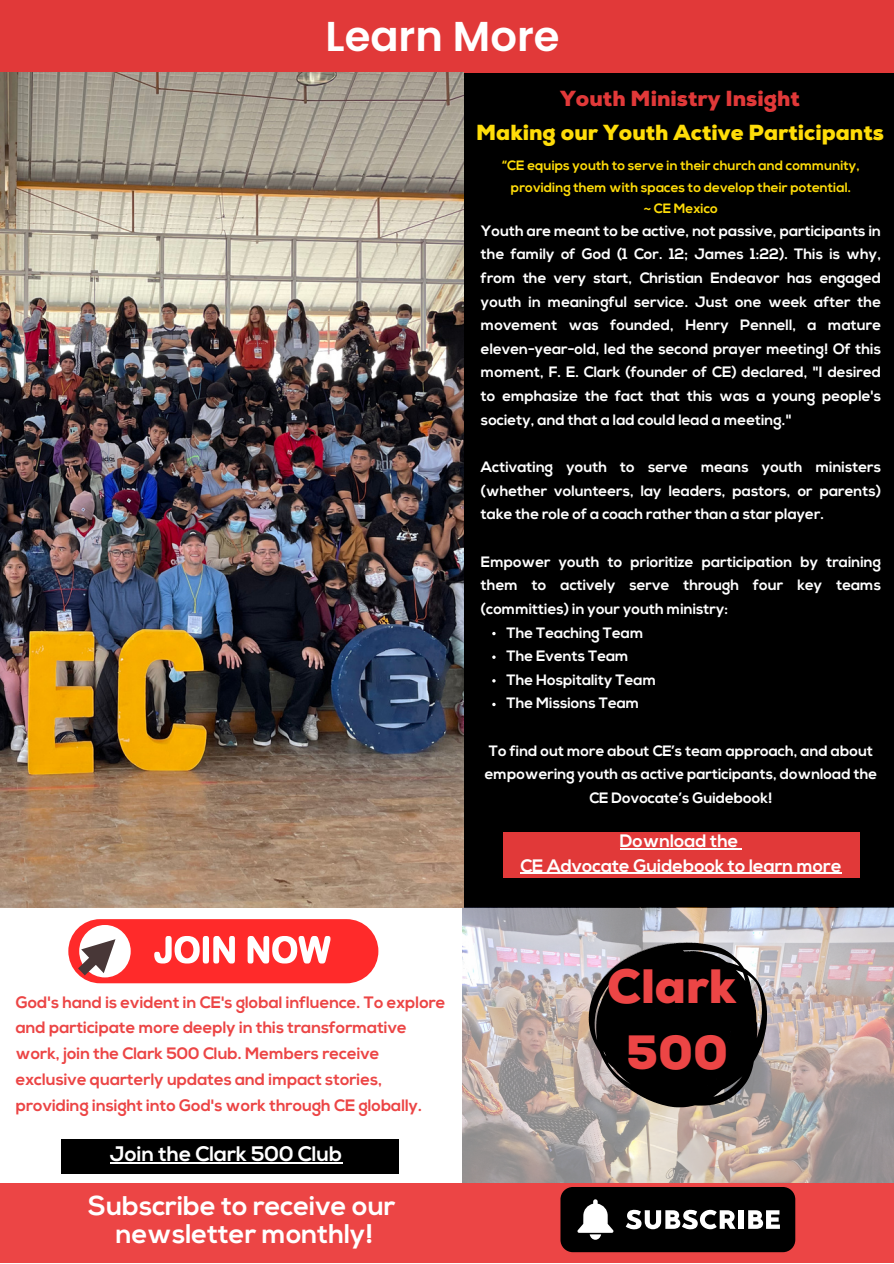
<style>
.page{position:relative;width:894px;height:1264px;background:#fff}
.page>*{position:absolute;margin:0;border:0;box-sizing:border-box;transform-origin:0 0}
.t1{font:900 48px/66.8px "Nexa";color:#ec4545;text-align:center}
.t2{font:600 41.7px "Poppins";color:#fff}
.t3{font:700 27px/28.2px "Nexa";color:#fff;text-align:center}
.t4{font:900 21.75px "Nexa";color:#ffdd09}
.t5{font:900 21.75px "Nexa";color:#e13939}
.t6{font:700 21px "Nexa";color:#fff}
.t7{font:700 18px/24.8px "Nexa";color:#fff;text-align:center}
.t8{font:700 16.5px/25.8px "Nexa";color:#ec4545}
.t9{font:700 15px/23.7px "Nexa";color:#fff;text-align:justify}
.t10{font:700 13.5px/21.3px "Nexa";color:#ffdd09;text-align:center}
</style>
<div class="page">
<div style="left:462px;top:72px;width:431px;height:835px;background:#000"></div>
<div style="left:0;top:0;width:893px;height:72px;background:#e13939"></div>
<div style="left:502px;top:831px;width:357px;height:46px;background:#e13939"></div>
<img style="left:462px;top:907px;width:431px;height:276px">
<svg style="left:588px;top:942px;width:178px;height:165px;background:#2f2c2d"></svg>
<div style="left:62px;top:1139px;width:337px;height:34px;background:#000"></div>
<div style="left:68px;top:919px;width:310px;height:64px;background:#ff2a2a;border-radius:32px"></div>
<div style="left:79px;top:925px;width:52px;height:52px;background:#fff;border-radius:50%"></div>
<svg style="left:78px;top:939px;width:37px;height:36px"></svg>
<svg style="left:154px;top:936px;width:176px;height:27px"></svg>
<div style="left:0;top:1183px;width:893px;height:79px;background:#ec4545"></div>
<div style="left:560px;top:1186px;width:235px;height:66px;background:#000;border-radius:12px"></div>
<svg style="left:625px;top:1209px;width:110px;height:20px"></svg>
<div style="left:738px;top:1210px;width:5px;height:18px;background:#fff"></div>
<svg style="left:748px;top:1210px;width:31px;height:18px"></svg>
<svg style="left:577px;top:1199px;width:36px;height:40px"></svg>
<img style="left:0;top:72px;width:463px;height:835px">
<hr style="left:110px;top:1162px;width:232px;height:1px;background:#fff">
<hr style="left:619px;top:848px;width:119px;height:1px;background:#fff">
<hr style="left:520px;top:872px;width:321px;height:1px;background:#fff">
<h2 class="t2" style="left:325px;top:7px;width:235px">Learn More</h2>
<h3 class="t5" style="left:560px;top:90px;width:241px">Youth Ministry Insight</h3>
<h3 class="t4" style="left:476px;top:124px;width:409px">Making our Youth Active Participants</h3>
<p class="t10" style="left:502px;top:156px;width:359px">“CE equips youth to serve in their church and community, providing them with spaces to develop their potential.<br>~ CE Mexico</p>
<p class="t9" style="left:481px;top:220px;width:401px">Youth are meant to be active, not passive, participants in the family of God (1 Cor. 12; James 1:22). This is why, from the very start, Christian Endeavor has engaged youth in meaningful service. Just one week after the movement was founded, Henry Pennell, a mature eleven-year-old, led the second prayer meeting! Of this moment, F. E. Clark (founder of CE) declared, "I desired to emphasize the fact that this was a young people's society, and that a lad could lead a meeting."</p>
<p class="t9" style="left:481px;top:456px;width:401px">Activating youth to serve means youth ministers (whether volunteers, lay leaders, pastors, or parents) take the role of a coach rather than a star player.</p>
<p class="t9" style="left:481px;top:551px;width:401px">Empower youth to prioritize participation by training</p>
<p class="t9" style="left:481px;top:574px;width:401px">them to actively serve through four key teams</p>
<p class="t9" style="left:481px;top:598px;width:248px">(committies) in your youth ministry:</p>
<p class="t9" style="left:506px;top:622px;width:138px">The Teaching Team</p>
<p class="t9" style="left:506px;top:645px;width:124px">The Events Team</p>
<p class="t9" style="left:506px;top:669px;width:151px">The Hospitality Team</p>
<p class="t9" style="left:506px;top:692px;width:134px">The Missions Team</p>
<p class="t9" style="left:484px;top:740px;width:394px;text-align:center">To find out more about CE’s team approach, and about empowering youth as active participants, download the<br>CE Dovocate’s Guidebook!</p>
<p class="t7" style="left:520px;top:830px;width:322px">Download the<br>CE Advocate Guidebook to learn more</p>
<p class="t8" style="left:16px;top:990px;width:431px">God's hand is evident in CE's global influence. To explore and participate more deeply in this transformative work, join the Clark 500 Club. Members receive exclusive quarterly updates and impact stories, providing insight into God's work through CE globally.</p>
<h3 class="t6" style="left:110px;top:1145px;width:234px">Join the Clark 500 Club</h3>
<h3 class="t3" style="left:88px;top:1194px;width:309px">Subscribe to receive our newsletter monthly!</h3>
<h1 class="t1" style="left:607px;top:957px;width:131px">Clark<br>500</h1>
</div>
